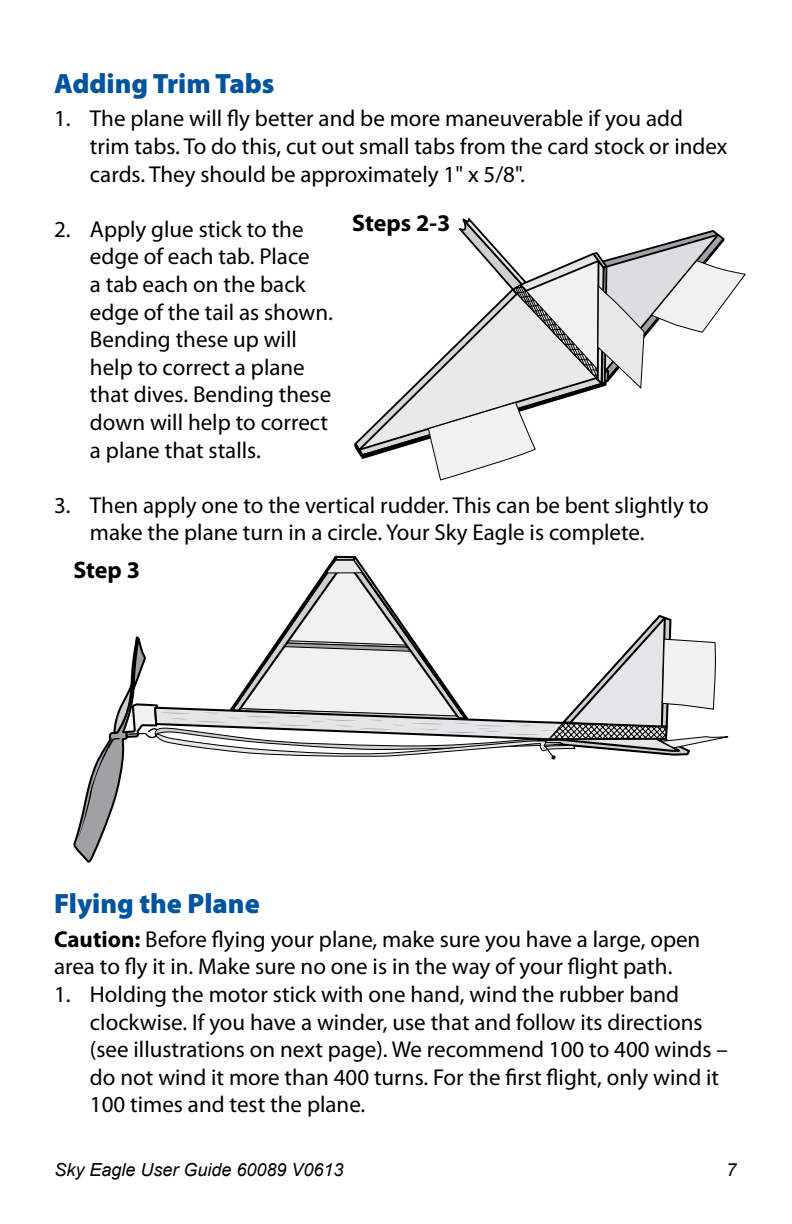
<style>
.page{position:relative;width:792px;height:1224px;background:#fff}
.page>*{position:absolute;margin:0;border:0;box-sizing:border-box;transform-origin:0 0}
.t1{font:900 28px "Myriad Pro";color:#00539f}
.t2{font:700 24px "Myriad Pro";letter-spacing:-.005em;color:#000}
.t3{font:23px/27.6px "Myriad Pro";color:#000}
.t4{font:italic 18px "Arial";color:#000}
.s1{font-weight:700}
</style>
<div class="page">
<svg style="left:354px;top:218px;width:392px;height:263px"></svg>
<svg style="left:73px;top:555px;width:656px;height:308px"></svg>
<p class="t1" style="left:54px;top:65px;width:222px">Adding Trim Tabs</p>
<p class="t3" style="left:90px;top:104px;width:639px;text-indent:-36px">1. The plane will fly better and be more maneuverable if you add trim tabs. To do this, cut out small tabs from the card stock or index cards. They should be approximately 1" x 5/8".</p>
<p class="t3" style="left:90px;top:215px;width:244px;text-indent:-36px">2. Apply glue stick to the edge of each tab. Place<br>a tab each on the back edge of the tail as shown.<br>Bending these up will help to correct a plane that dives. Bending these down will help to correct a plane that stalls.</p>
<p class="t3" style="left:90px;top:491px;width:620px;text-indent:-36px">3. Then apply one to the vertical rudder. This can be bent slightly to make the plane turn in a circle. Your Sky Eagle is complete.</p>
<p class="t2" style="left:352px;top:208px;width:100px">Steps 2-3</p>
<p class="t2" style="left:73px;top:554px;width:68px">Step 3</p>
<p class="t1" style="left:54px;top:885px;width:207px">Flying the Plane</p>
<p class="t3" style="left:54px;top:925px;width:648px"><span class="s1">Caution:</span> Before flying your plane, make sure you have a large, open area to fly it in. Make sure no one is in the way of your flight path.</p>
<p class="t3" style="left:90px;top:980px;width:640px;text-indent:-36px">1. Holding the motor stick with one hand, wind the rubber band clockwise. If you have a winder, use that and follow its directions (see illustrations on next page). We recommend 100 to 400 winds – do not wind it more than 400 turns. For the first flight, only wind it 100 times and test the plane.</p>
<p class="t4" style="left:54px;top:1158px;width:291px">Sky Eagle User Guide 60089 V0613</p>
<p class="t4" style="left:726px;top:1158px;width:12px">7</p>
</div>
